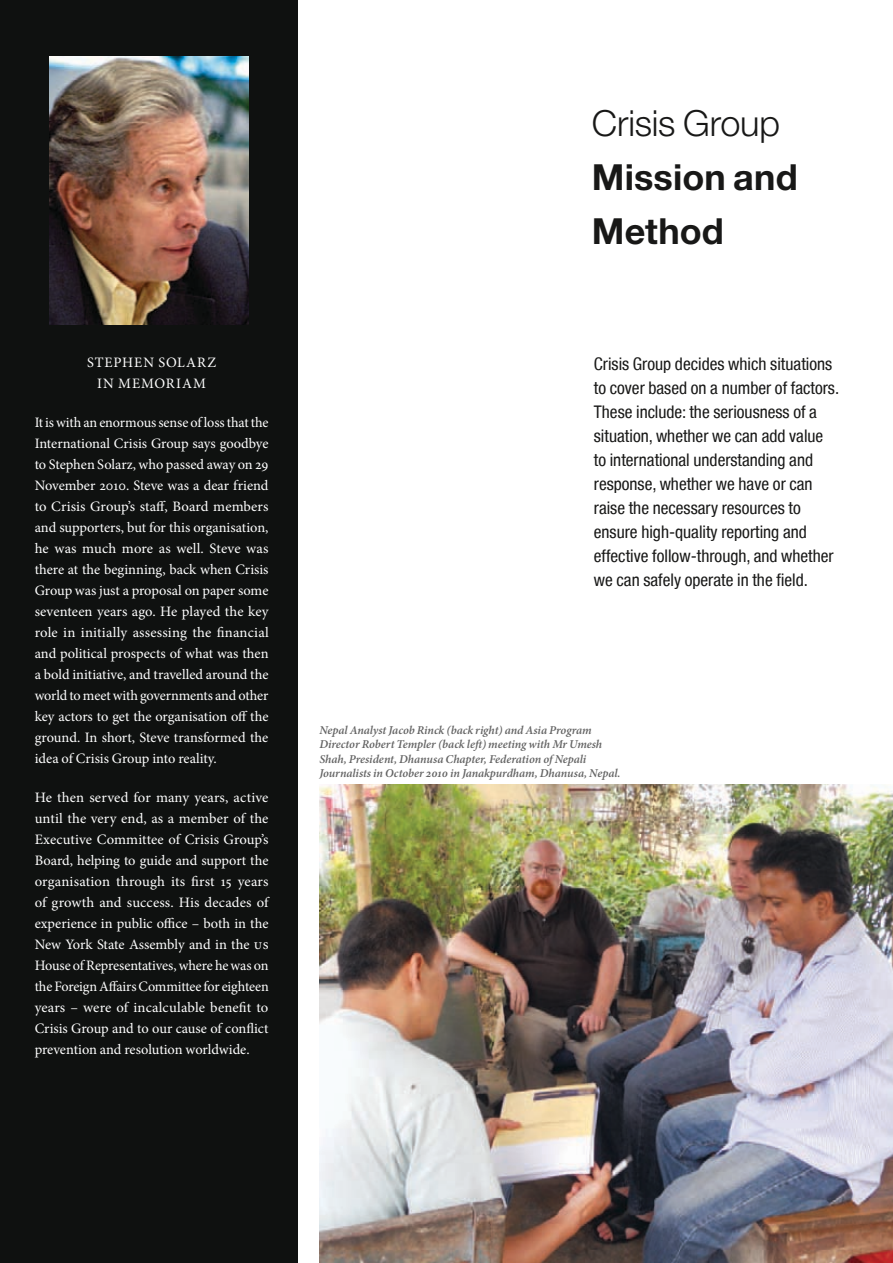
<style>
.page{position:relative;width:893px;height:1263px;background:#fff}
.page>*{position:absolute;margin:0;border:0;box-sizing:border-box;transform-origin:0 0}
.t1{font:700 36px/54px "Helvetica Neue";letter-spacing:.005em;color:#181817}
.t2{font:condensed 17.4px/24px "Helvetica Neue LT";color:#181817}
.t3{font:14.4px/21px "Minion Pro";color:#fff;text-align:justify}
.t4{font:14.4px/21px "Minion Pro";letter-spacing:.075em;color:#fff;text-align:center}
.t5{font:italic 600 12px/14.4px "Minion Pro";letter-spacing:-.005em;color:#636363}
.s1{font-weight:300}
</style>
<div class="page">
<img style="left:319px;top:784px;width:574px;height:479px">
<div style="left:0;top:0;width:298px;height:1263px;background:#0f1110"></div>
<img style="left:49px;top:56px;width:199px;height:268px">
<p class="t4" style="left:87px;top:352px;width:130px">STEPHEN SOLARZ<br>IN MEMORIAM</p>
<p class="t3" style="left:35px;top:412px;width:236px">It is with an enormous sense of loss that the International Crisis Group says goodbye to Stephen Solarz, who passed away on 29<br>November 2010. Steve was a dear friend to Crisis Group’s staff, Board members and supporters, but for this organisation, he was much more as well. Steve was there at the beginning, back when Crisis Group was just a proposal on paper some seventeen years ago. He played the key role in initially assessing the financial and political prospects of what was then a bold initiative, and travelled around the world to meet with governments and other key actors to get the organisation off the ground. In short, Steve transformed the idea of Crisis Group into reality.</p>
<p class="t3" style="left:35px;top:787px;width:236px">He then served for many years, active until the very end, as a member of the Executive Committee of Crisis Group’s Board, helping to guide and support the organisation through its first 15 years of growth and success. His decades of experience in public office – both in the New York State Assembly and in the us House of Representatives, where he was on the Foreign Affairs Committee for eighteen years – were of incalculable benefit to Crisis Group and to our cause of conflict prevention and resolution worldwide.</p>
<p class="t1" style="left:592px;top:96px;width:207px"><span class="s1">Crisis Group<br></span>Mission and<br>Method</p>
<p class="t2" style="left:594px;top:352px;width:247px">Crisis Group decides which situations to cover based on a number of factors.<br>These include: the seriousness of a situation, whether we can add value to international understanding and response, whether we have or can raise the necessary resources to ensure high-quality reporting and effective follow-through, and whether we can safely operate in the field.</p>
<p class="t5" style="left:319px;top:723px;width:303px">Nepal Analyst Jacob Rinck (back right) and Asia Program Director Robert Templer (back left) meeting with Mr Umesh Shah, President, Dhanusa Chapter, Federation of Nepali Journalists in October 2010 in Janakpurdham, Dhanusa, Nepal.</p>
</div>
